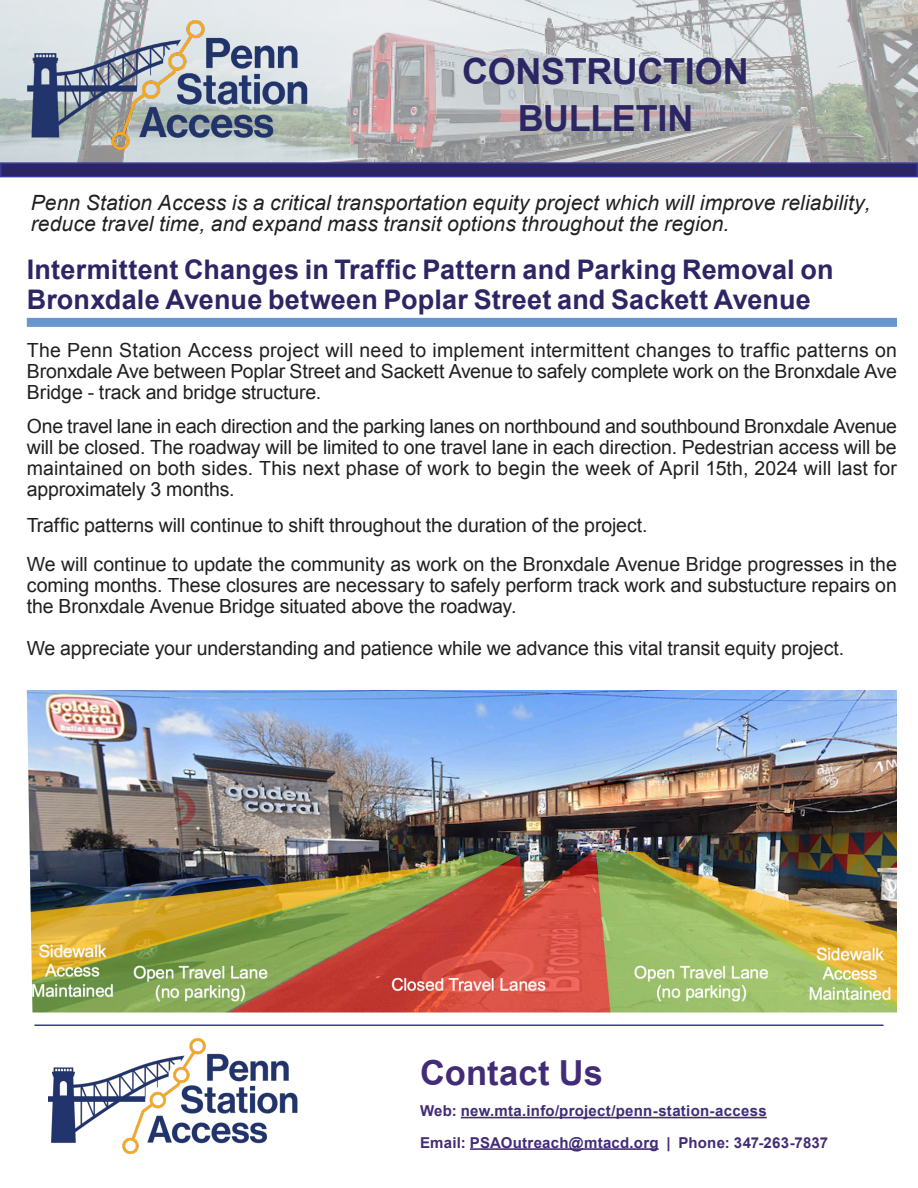
<style>
.page{position:relative;width:918px;height:1188px;background:#fff}
.page>*{position:absolute;margin:0;border:0;box-sizing:border-box;transform-origin:0 0}
.t1{font:700 36px/46.8px "Arial";letter-spacing:-.01em;color:#2c2665;text-align:center}
.t2{font:700 34.5px "Arial";letter-spacing:.005em;color:#422b77}
.ESCR_Bulletin___FG_Header-1___Rule{font:700 27px/29.7px "Arial";letter-spacing:.005em;color:#2c2665}
.ESCR_Bulletin___Body_Text_Intro{font:italic 21px/21px "Arial";letter-spacing:.01em;color:#231f20}
.ESCR_Bulletin___Body_Text_Intro-2{font:19.5px/21px "Arial";letter-spacing:-.005em;color:#231f20;text-align:justify}
.t3{font:700 15px/31.5px "Arial";letter-spacing:.015em;color:#422b77}
</style>
<div class="page">
<img style="left:0;top:0;width:918px;height:162px">
<img style="left:27px;top:20px;width:281px;height:130px">
<div style="left:0;top:162px;width:918px;height:15px;background:#2b2564;border:2px solid #373b98"></div>
<hr style="left:34px;top:1024px;width:850px;height:2px;background:#373b98">
<hr style="left:461px;top:1117px;width:306px;height:1px;background:#422b77">
<hr style="left:470px;top:1148px;width:189px;height:2px;background:#422b77">
<img style="left:48px;top:1038px;width:250px;height:115px">
<div style="left:27px;top:318px;width:870px;height:9px;background:#6795ce"></div>
<img style="left:27px;top:690px;width:870px;height:322px">
<h1 class="t1" style="left:462px;top:49px;width:288px">CONSTRUCTION<br>BULLETIN</h1>
<p class="ESCR_Bulletin___Body_Text_Intro" style="left:31px;top:192px;width:841px">Penn Station Access is a critical transportation equity project which will improve reliability, reduce travel time, and expand mass transit options throughout the region.</p>
<p class="ESCR_Bulletin___FG_Header-1___Rule" style="left:27px;top:256px;width:808px">Intermittent Changes in Traffic Pattern and Parking Removal on<br>Bronxdale Avenue between Poplar Street and Sackett Avenue</p>
<p class="ESCR_Bulletin___Body_Text_Intro-2" style="left:27px;top:340px;width:872px">The Penn Station Access project will need to implement intermittent changes to traffic patterns on Bronxdale Ave between Poplar Street and Sackett Avenue to safely complete work on the Bronxdale Ave Bridge - track and bridge structure.</p>
<p class="ESCR_Bulletin___Body_Text_Intro-2" style="left:27px;top:416px;width:872px">One travel lane in each direction and the parking lanes on northbound and southbound Bronxdale Avenue will be closed. The roadway will be limited to one travel lane in each direction. Pedestrian access will be maintained on both sides. This next phase of work to begin the week of April 15th, 2024 will last for approximately 3 months.</p>
<p class="ESCR_Bulletin___Body_Text_Intro-2" style="left:27px;top:515px;width:622px">Traffic patterns will continue to shift throughout the duration of the project.</p>
<p class="ESCR_Bulletin___Body_Text_Intro-2" style="left:27px;top:554px;width:872px">We will continue to update the community as work on the Bronxdale Avenue Bridge progresses in the coming months. These closures are necessary to safely perform track work and substucture repairs on the Bronxdale Avenue Bridge situated above the roadway.</p>
<p class="ESCR_Bulletin___Body_Text_Intro-2" style="left:27px;top:638px;width:819px">We appreciate your understanding and patience while we advance this vital transit equity project.</p>
<h2 class="t2" style="left:420px;top:1050px;width:185px">Contact Us</h2>
<p class="t3" style="left:420px;top:1095px;width:410px">Web: new.mta.info/project/penn-station-access<br>Email: PSAOutreach@mtacd.org | Phone: 347-263-7837</p>
</div>
